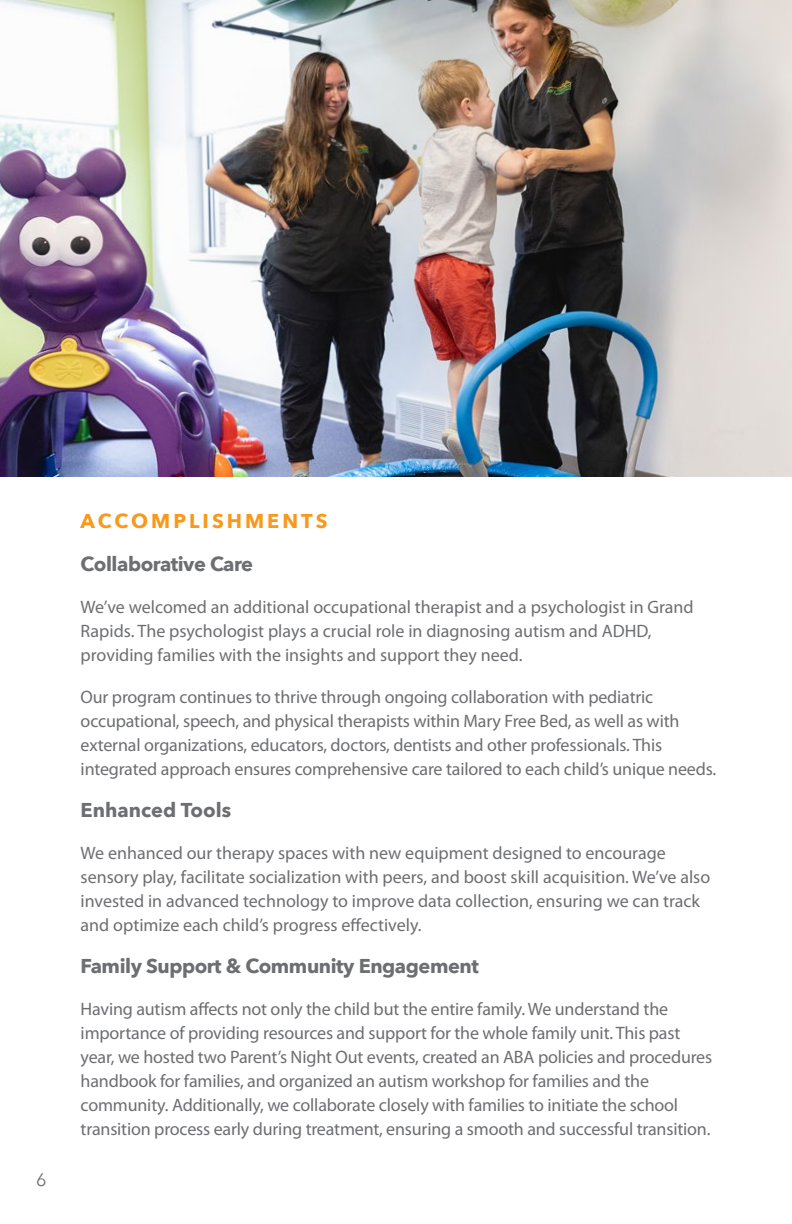
<style>
.page{position:relative;width:792px;height:1224px;background:#fff}
.page>*{position:absolute;margin:0;border:0;box-sizing:border-box;transform-origin:0 0}
.t1{font:700 20px "Avenir Next";letter-spacing:-.02em;color:#6d6e71}
.t2{font:700 20px "Avenir Next";letter-spacing:.15em;color:#f8991d}
.t3{font:700 20px "Avenir Next";color:#6d6e71}
.t4{font:18px/24px "Myriad Pro";letter-spacing:-.01em;color:#6d6e71}
.t5{font:18px "Avenir Next";color:#6d6e71}
</style>
<div class="page">
<img style="left:0;top:0;width:792px;height:477px">
<p class="t5" style="left:36px;top:1165px;width:12px">6</p>
<p class="t2" style="left:81px;top:503px;width:248px">ACCOMPLISHMENTS</p>
<p class="t1" style="left:81px;top:547px;width:174px">Collaborative Care</p>
<p class="t4" style="left:81px;top:595px;width:615px">We’ve welcomed an additional occupational therapist and a psychologist in Grand<br>Rapids. The psychologist plays a crucial role in diagnosing autism and ADHD, providing families with the insights and support they need.</p>
<p class="t4" style="left:81px;top:685px;width:637px">Our program continues to thrive through ongoing collaboration with pediatric occupational, speech, and physical therapists within Mary Free Bed, as well as with external organizations, educators, doctors, dentists and other professionals. This integrated approach ensures comprehensive care tailored to each child’s unique needs.</p>
<p class="t3" style="left:81px;top:793px;width:152px">Enhanced Tools</p>
<p class="t4" style="left:81px;top:841px;width:631px">We enhanced our therapy spaces with new equipment designed to encourage sensory play, facilitate socialization with peers, and boost skill acquisition. We’ve also invested in advanced technology to improve data collection, ensuring we can track and optimize each child’s progress effectively.</p>
<p class="t1" style="left:81px;top:949px;width:400px">Family Support &amp; Community Engagement</p>
<p class="t4" style="left:81px;top:997px;width:633px">Having autism affects not only the child but the entire family. We understand the importance of providing resources and support for the whole family unit. This past year, we hosted two Parent’s Night Out events, created an ABA policies and procedures handbook for families, and organized an autism workshop for families and the community. Additionally, we collaborate closely with families to initiate the school transition process early during treatment, ensuring a smooth and successful transition.</p>
</div>
